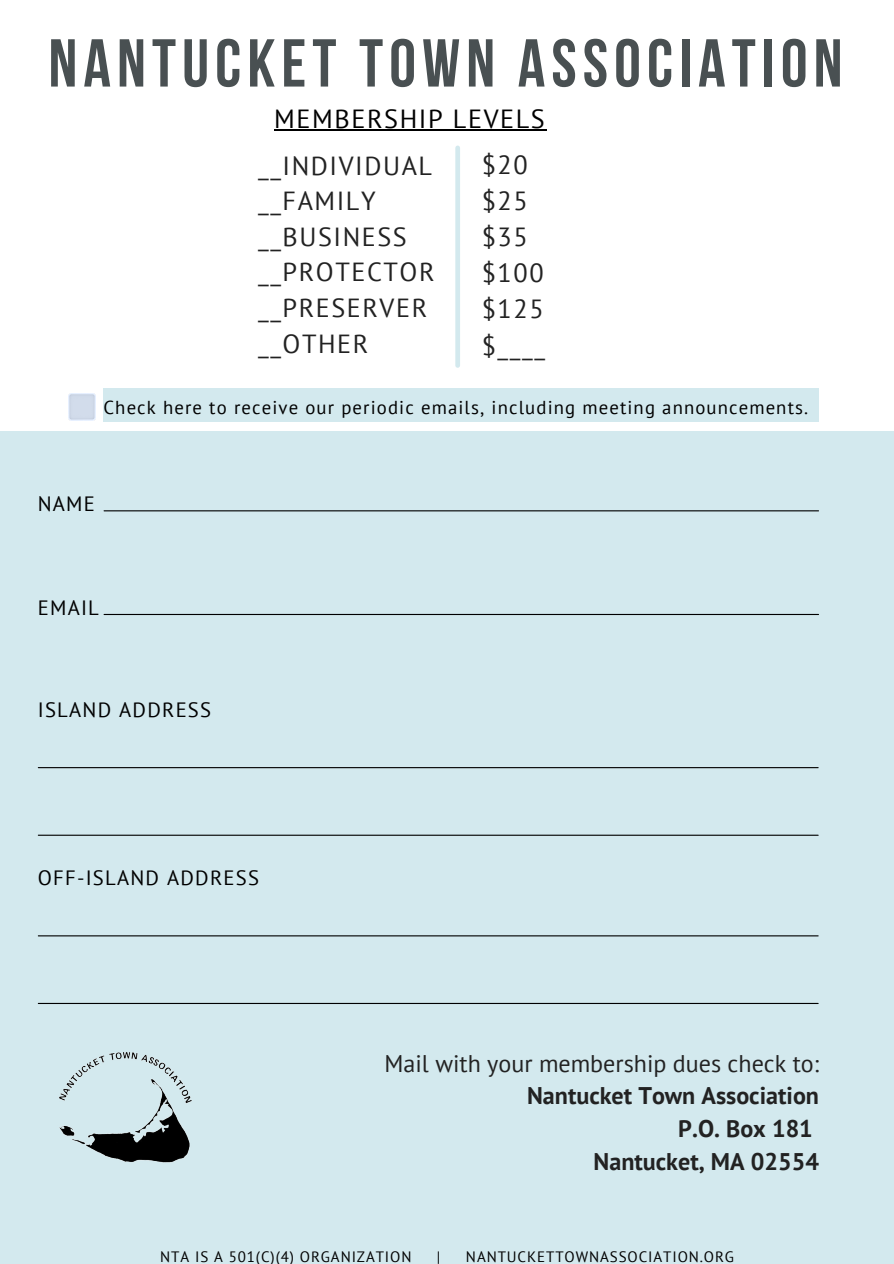
<style>
.page{position:relative;width:894px;height:1264px;background:#fff}
.page>*{position:absolute;margin:0;border:0;box-sizing:border-box;transform-origin:0 0}
.t1{font:700 67.5px "Bebas Neue";letter-spacing:.09em;color:#495052}
.t2{font:26.25px "PT Sans";letter-spacing:.06em;color:#222}
.t3{font:26.25px "PT Sans";letter-spacing:.06em;color:#000}
.t4{font:26.1px "PT Sans";letter-spacing:.06em;color:#222}
.t5{font:700 24px "PT Sans";color:#222}
.t6{font:24px "PT Sans";color:#222}
.t7{font:20.7px "PT Sans";letter-spacing:.06em;color:#000}
.t8{font:18.75px "PT Sans";letter-spacing:.06em;color:#000}
.t9{font:15px "PT Sans";letter-spacing:.06em;color:#000}
</style>
<div class="page">
<div style="left:0;top:431px;width:893px;height:832px;background:#d3e9ee"></div>
<img style="left:59px;top:1052px;width:133px;height:111px">
<div style="left:455px;top:148px;width:5px;height:217px;background:#d3e9ee"></div>
<hr style="left:104px;top:510px;width:714px;height:1px;background:#000">
<hr style="left:104px;top:614px;width:714px;height:1px;background:#000">
<hr style="left:38px;top:935px;width:779px;height:1px;background:#000">
<hr style="left:38px;top:1002px;width:779px;height:2px;background:#000">
<hr style="left:38px;top:767px;width:779px;height:1px;background:#000">
<hr style="left:38px;top:834px;width:779px;height:1px;background:#000">
<hr style="left:274px;top:129px;width:272px;height:2px;background:#000">
<img style="left:68px;top:394px;width:27px;height:27px">
<div style="left:103px;top:388px;width:715px;height:34px;background:#d3e9ee"></div>
<p class="t1" style="left:48px;top:36px;width:795px">NANTUCKET TOWN ASSOCIATION</p>
<p class="t3" style="left:274px;top:101px;width:272px">MEMBERSHIP LEVELS</p>
<p class="t4" style="left:258px;top:148px;width:175px">__INDIVIDUAL</p>
<p class="t4" style="left:258px;top:184px;width:119px">__FAMILY</p>
<p class="t4" style="left:258px;top:219px;width:150px">__BUSINESS</p>
<p class="t4" style="left:258px;top:255px;width:178px">__PROTECTOR</p>
<p class="t4" style="left:258px;top:290px;width:171px">__PRESERVER</p>
<p class="t4" style="left:258px;top:326px;width:112px">__OTHER</p>
<p class="t2" style="left:481px;top:147px;width:47px">$20</p>
<p class="t2" style="left:481px;top:183px;width:47px">$25</p>
<p class="t2" style="left:481px;top:219px;width:47px">$35</p>
<p class="t2" style="left:481px;top:255px;width:63px">$100</p>
<p class="t2" style="left:481px;top:292px;width:63px">$125</p>
<p class="t2" style="left:481px;top:328px;width:65px">$____</p>
<p class="t8" style="left:103px;top:395px;width:706px">Check here to receive our periodic emails, including meeting announcements.</p>
<p class="t7" style="left:38px;top:490px;width:59px">NAME</p>
<p class="t7" style="left:38px;top:594px;width:63px">EMAIL</p>
<p class="t7" style="left:38px;top:696px;width:175px">ISLAND ADDRESS</p>
<p class="t7" style="left:38px;top:864px;width:223px">OFF-ISLAND ADDRESS</p>
<p class="t6" style="left:384px;top:1047px;width:436px">Mail with your membership dues check to:</p>
<p class="t5" style="left:527px;top:1079px;width:293px">Nantucket Town Association</p>
<p class="t5" style="left:678px;top:1112px;width:136px">P.O. Box 181</p>
<p class="t5" style="left:593px;top:1145px;width:227px">Nantucket, MA 02554</p>
<p class="t9" style="left:160px;top:1246px;width:253px">NTA IS A 501(C)(4) ORGANIZATION</p>
<p class="t9" style="left:437px;top:1246px;width:5px">|</p>
<p class="t9" style="left:466px;top:1246px;width:269px">NANTUCKETTOWNASSOCIATION.ORG</p>
</div>
